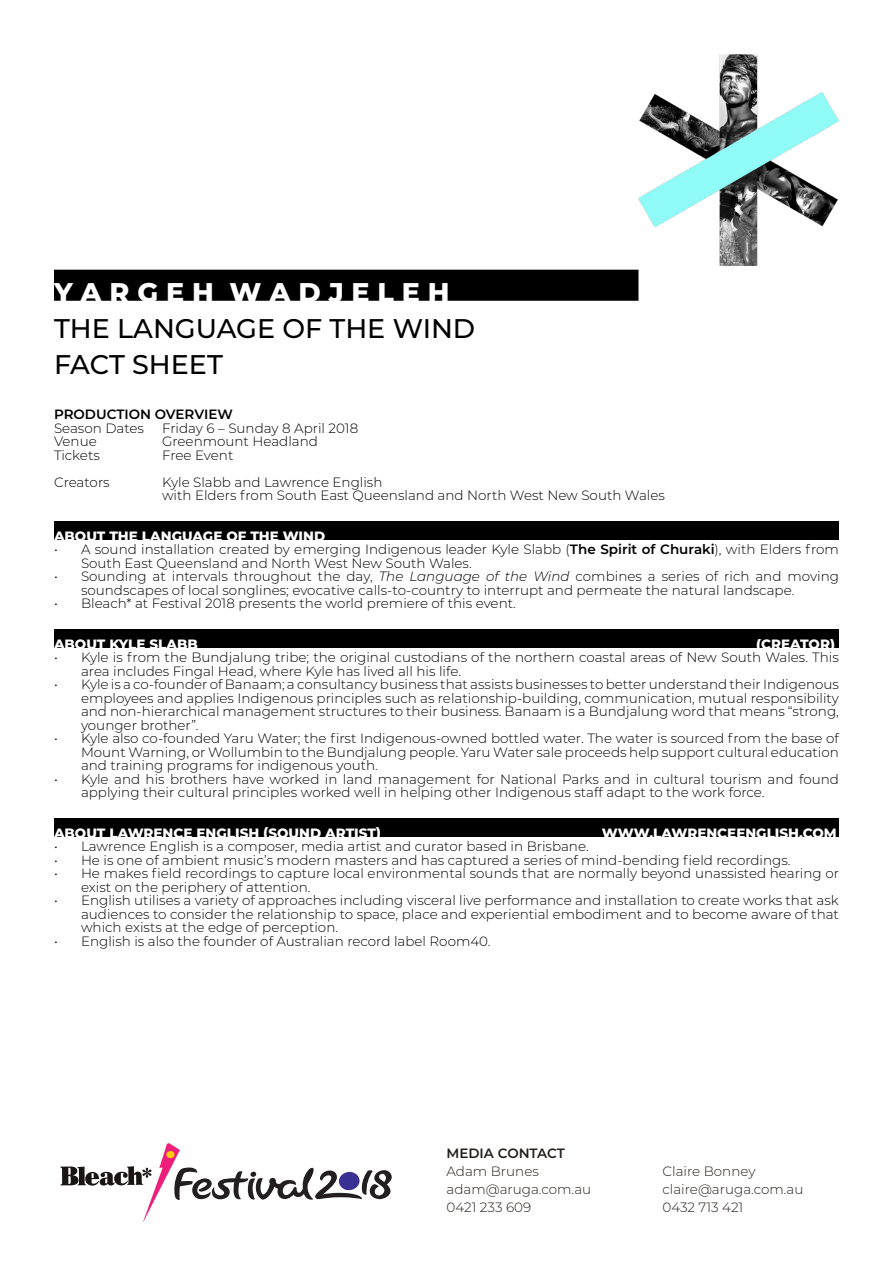
<style>
.page{position:relative;width:893px;height:1263px;background:#fff}
.page>*{position:absolute;margin:0;border:0;box-sizing:border-box;transform-origin:0 0}
.t1{font:500 27px "Montserrat";color:#000}
.t2{font:800 27px "Montserrat";color:#fff}
.t3{font:300 13.5px/13.5px "Montserrat";color:#000}
.t4{font:800 13.5px "Montserrat";color:#fff}
.t5{font:300 13.5px "Montserrat";color:#241e1b}
.t6{font:600 13.5px "Montserrat";color:#000}
.t7{font:600 13.5px "Montserrat";color:#241e1b}
.s1{font-weight:600}
.s2{font-style:italic}
</style>
<div class="page">
<img style="left:638px;top:54px;width:201px;height:211px">
<svg style="left:60px;top:1143px;width:332px;height:79px"></svg>
<div style="left:54px;top:818px;width:785px;height:19px;background:#000"></div>
<div style="left:54px;top:629px;width:785px;height:19px;background:#000"></div>
<div style="left:54px;top:521px;width:785px;height:19px;background:#000"></div>
<div style="left:55px;top:270px;width:583px;height:30px;background:#000"></div>
<div style="left:54px;top:270px;width:584px;height:31px;border:2px solid #000"></div>
<p class="t2" style="left:54px;top:272px;width:397px">Y A R G E H W A D J E L E H</p>
<p class="t1" style="left:54px;top:309px;width:423px">THE LANGUAGE OF THE WIND</p>
<p class="t1" style="left:54px;top:345px;width:170px">FACT SHEET</p>
<p class="t6" style="left:54px;top:405px;width:180px">PRODUCTION OVERVIEW</p>
<p class="t3" style="left:54px;top:421px;width:91px">Season Dates</p>
<p class="t3" style="left:162px;top:421px;width:198px">Friday 6 – Sunday 8 April 2018</p>
<p class="t3" style="left:54px;top:434px;width:44px">Venue</p>
<p class="t3" style="left:162px;top:434px;width:157px">Greenmount Headland</p>
<p class="t3" style="left:54px;top:448px;width:47px">Tickets</p>
<p class="t3" style="left:162px;top:448px;width:73px">Free Event</p>
<p class="t3" style="left:54px;top:475px;width:57px">Creators</p>
<p class="t3" style="left:162px;top:475px;width:222px">Kyle Slabb and Lawrence English</p>
<p class="t3" style="left:162px;top:488px;width:504px">with Elders from South East Queensland and North West New South Wales</p>
<p class="t4" style="left:54px;top:526px;width:273px">ABOUT THE LANGUAGE OF THE WIND</p>
<p class="t3" style="left:81px;top:542px;width:759px;text-indent:-27px">• A sound installation created by emerging Indigenous leader Kyle Slabb (<span class="s1">The Spirit of Churaki</span>), with Elders from<br>South East Queensland and North West New South Wales.</p>
<p class="t3" style="left:81px;top:569px;width:759px;text-indent:-27px">• Sounding at intervals throughout the day, <span class="s2">The Language of the Wind</span> combines a series of rich and moving soundscapes of local songlines; evocative calls-to-country to interrupt and permeate the natural landscape.</p>
<p class="t3" style="left:54px;top:596px;width:463px">• Bleach* at Festival 2018 presents the world premiere of this event.</p>
<p class="t4" style="left:54px;top:634px;width:145px">ABOUT KYLE SLABB</p>
<p class="t4" style="left:756px;top:634px;width:80px">(CREATOR)</p>
<p class="t3" style="left:81px;top:650px;width:759px;text-indent:-27px">• Kyle is from the Bundjalung tribe; the original custodians of the northern coastal areas of New South Wales. This area includes Fingal Head, where Kyle has lived all his life.</p>
<p class="t3" style="left:81px;top:677px;width:759px;text-align:justify;text-indent:-27px">• Kyle is a co-founder of Banaam; a consultancy business that assists businesses to better understand their Indigenous employees and applies Indigenous principles such as relationship-building, communication, mutual responsibility and non-hierarchical management structures to their business. Banaam is a Bundjalung word that means “strong, younger brother”.</p>
<p class="t3" style="left:81px;top:731px;width:759px;text-align:justify;text-indent:-27px">• Kyle also co-founded Yaru Water; the first Indigenous-owned bottled water. The water is sourced from the base of Mount Warning, or Wollumbin to the Bundjalung people. Yaru Water sale proceeds help support cultural education and training programs for indigenous youth.</p>
<p class="t3" style="left:81px;top:772px;width:759px;text-indent:-27px">• Kyle and his brothers have worked in land management for National Parks and in cultural tourism and found applying their cultural principles worked well in helping other Indigenous staff adapt to the work force.</p>
<p class="t4" style="left:54px;top:823px;width:329px">ABOUT LAWRENCE ENGLISH (SOUND ARTIST)</p>
<p class="t4" style="left:602px;top:823px;width:236px">WWW.LAWRENCEENGLISH.COM</p>
<p class="t3" style="left:54px;top:839px;width:536px">• Lawrence English is a composer, media artist and curator based in Brisbane.</p>
<p class="t3" style="left:54px;top:853px;width:738px">• He is one of ambient music’s modern masters and has captured a series of mind-bending field recordings.</p>
<p class="t3" style="left:81px;top:866px;width:759px;text-indent:-27px">• He makes field recordings to capture local environmental sounds that are normally beyond unassisted hearing or exist on the periphery of attention.</p>
<p class="t3" style="left:81px;top:893px;width:759px;text-align:justify;text-indent:-27px">• English utilises a variety of approaches including visceral live performance and installation to create works that ask audiences to consider the relationship to space, place and experiential embodiment and to become aware of that which exists at the edge of perception.</p>
<p class="t3" style="left:54px;top:934px;width:438px">• English is also the founder of Australian record label Room40.</p>
<p class="t7" style="left:446px;top:1143px;width:120px">MEDIA CONTACT</p>
<p class="t5" style="left:446px;top:1162px;width:94px">Adam Brunes</p>
<p class="t5" style="left:662px;top:1162px;width:95px">Claire Bonney</p>
<p class="t5" style="left:446px;top:1180px;width:146px">adam@aruga.com.au</p>
<p class="t5" style="left:662px;top:1180px;width:143px">claire@aruga.com.au</p>
<p class="t5" style="left:446px;top:1198px;width:86px">0421 233 609</p>
<p class="t5" style="left:662px;top:1198px;width:82px">0432 713 421</p>
</div>
